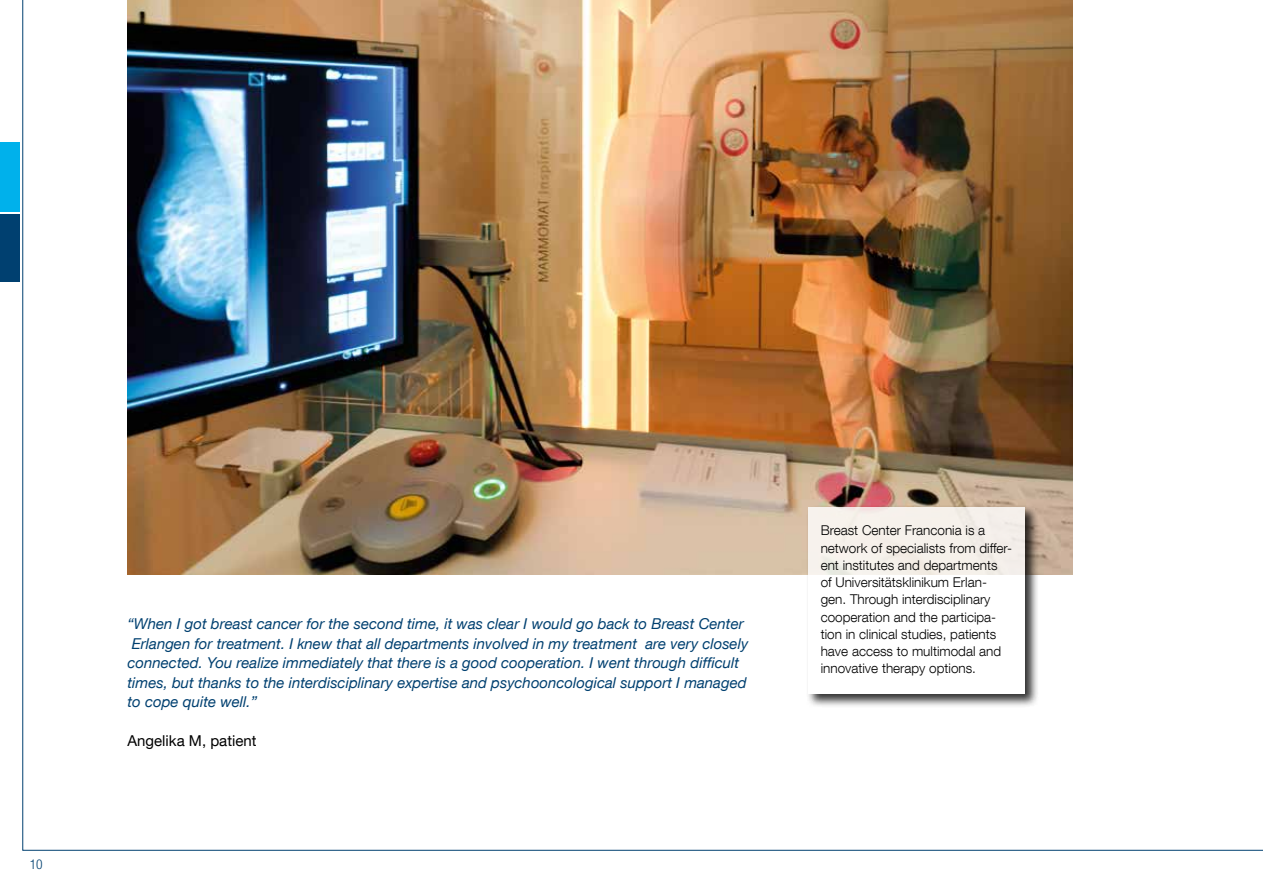
<style>
.page{position:relative;width:1263px;height:893px;background:#fff}
.page>*{position:absolute;margin:0;border:0;box-sizing:border-box;transform-origin:0 0}
.t1{font:italic 15px/19.5px "Helvetica Neue LT Com";color:#004070}
.t2{font:15px "Helvetica Neue LT Com";color:#000}
.t3{font:300 13.5px/17.2px "Helvetica Neue LT Com";color:#000}
.t4{font:300 condensed 13.5px "Helvetica Neue LT Com";color:#004070}
</style>
<div class="page">
<div style="left:0;top:213px;width:20px;height:70px;background:#004070"></div>
<div style="left:0;top:142px;width:20px;height:71px;background:#00b1eb"></div>
<hr style="left:0;top:282px;width:22px;height:2px;background:#fff">
<svg style="left:0;top:212px;width:20px;height:1px"></svg>
<img style="left:128px;top:0;width:945px;height:574px">
<svg style="left:806px;top:505px;width:233px;height:201px;background:#9f9a95"></svg>
<div style="left:808px;top:507px;width:217px;height:187px;background:linear-gradient(to bottom,#f4efe9,#fff)"></div>
<p class="t4" style="left:30px;top:856px;width:15px">10</p>
<p class="t1" style="left:128px;top:614px;width:622px">“When I got breast cancer for the second time, it was clear I would go back to Breast Center Erlangen for treatment. I knew that all departments involved in my treatment are very closely connected. You realize immediately that there is a good cooperation. I went through difficult times, but thanks to the interdisciplinary expertise and psychooncological support I managed to cope quite well.”</p>
<p class="t2" style="left:128px;top:732px;width:130px">Angelika M, patient</p>
<p class="t3" style="left:821px;top:522px;width:193px">Breast Center Franconia is a network of specialists from differ&shy;ent institutes and departments<br>of Universitätsklinikum Erlan&shy;gen. Through interdisciplinary cooperation and the participa&shy;tion in clinical studies, patients have access to multimodal and innovative therapy options.</p>
</div>
